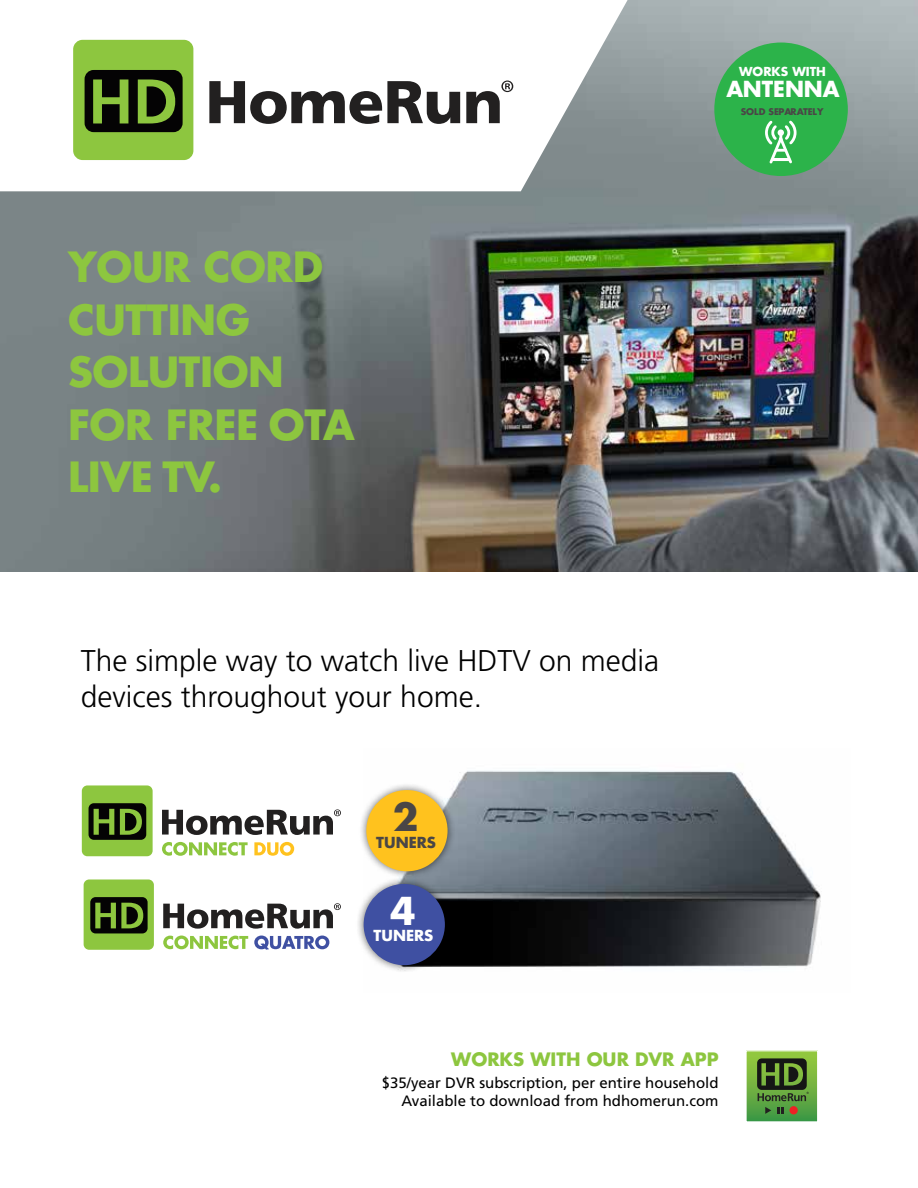
<style>
.page{position:relative;width:918px;height:1188px;background:#fff}
.page>*{position:absolute;margin:0;border:0;box-sizing:border-box;transform-origin:0 0}
.t1{font:700 40.5px/52.5px "Futura";letter-spacing:-.01em;color:#8dc63f}
.t2{font:700 37.35px "Futura";color:#4a4646}
.t3{font:700 37.35px "Futura";color:#fff}
.t4{font:300 30px/36px "Frutiger";color:#000}
.t5{font:700 21.6px "Futura";color:#fff}
.t6{font:700 18px "Futura";color:#8dc63f}
.t7{font:15px/18px "Frutiger LT Std";color:#000;text-align:right}
.t8{font:700 14.85px "Futura";color:#4a4646}
.t9{font:700 14.85px "Futura";color:#fff}
.t10{font:700 12.15px "Futura";color:#fff}
.t11{font:700 9px "Futura";color:#4a4646}
</style>
<div class="page">
<img style="left:0;top:0;width:918px;height:571px">
<svg style="left:0;top:0;width:638px;height:191px"></svg>
<div style="left:73px;top:40px;width:120px;height:120px;background:#8dc63f;border-radius:9px"></div>
<svg style="left:85px;top:70px;width:98px;height:62px"></svg>
<svg style="left:209px;top:81px;width:251px;height:43px"></svg>
<svg style="left:466px;top:81px;width:47px;height:42px"></svg>
<svg style="left:162px;top:842px;width:86px;height:14px"></svg>
<svg style="left:254px;top:842px;width:40px;height:14px"></svg>
<div style="left:82px;top:785px;width:71px;height:71px;background:#8dc63f;border-radius:6px"></div>
<svg style="left:89px;top:803px;width:57px;height:37px"></svg>
<svg style="left:162px;top:809px;width:179px;height:26px"></svg>
<svg style="left:163px;top:936px;width:85px;height:13px"></svg>
<svg style="left:254px;top:936px;width:75px;height:14px"></svg>
<div style="left:84px;top:879px;width:70px;height:71px;background:#8dc63f;border-radius:6px"></div>
<svg style="left:90px;top:897px;width:58px;height:36px"></svg>
<svg style="left:163px;top:903px;width:178px;height:26px"></svg>
<img style="left:453px;top:770px;width:368px;height:197px">
<div style="left:358px;top:782px;width:98px;height:98px;background:#000;opacity:.58"></div>
<div style="left:366px;top:790px;width:82px;height:81px;background:#ffc21e;border-radius:50%"></div>
<div style="left:355px;top:876px;width:98px;height:97px;background:#000;opacity:.58"></div>
<div style="left:364px;top:884px;width:81px;height:81px;background:#3f50a2;border-radius:50%"></div>
<div style="left:746px;top:1051px;width:72px;height:71px;background:linear-gradient(to bottom,#9ecc3d,#419745)"></div>
<div style="left:746px;top:1050px;width:72px;height:72px;border:1px solid #fff"></div>
<svg style="left:765px;top:1107px;width:6px;height:7px"></svg>
<svg style="left:777px;top:1107px;width:7px;height:7px"></svg>
<div style="left:789px;top:1106px;width:9px;height:8px;background:#ed2124;border-radius:50%"></div>
<svg style="left:757px;top:1058px;width:52px;height:43px;background:#425d29"></svg>
<div style="left:714px;top:43px;width:134px;height:133px;background:#2cb34a;border-radius:50%"></div>
<svg style="left:765px;top:120px;width:32px;height:44px"></svg>
<hr style="left:773px;top:158px;width:16px;height:3px;background:#fff">
<h1 class="t1" style="left:68px;top:240px;width:288px">YOUR CORD<br>CUTTING<br>SOLUTION<br>FOR FREE OTA<br>LIVE TV.</h1>
<p class="t10" style="left:739px;top:63px;width:88px">WORKS WITH</p>
<h3 class="t5" style="left:726px;top:74px;width:115px">ANTENNA</h3>
<p class="t11" style="left:741px;top:106px;width:84px">SOLD SEPARATELY</p>
<h3 class="t4" style="left:81px;top:643px;width:580px">The simple way to watch live HDTV on media devices throughout your home.</h3>
<h2 class="t2" style="left:393px;top:791px;width:27px">2</h2>
<p class="t8" style="left:376px;top:832px;width:61px">TUNERS</p>
<h2 class="t3" style="left:390px;top:885px;width:27px">4</h2>
<p class="t9" style="left:374px;top:926px;width:61px">TUNERS</p>
<p class="t6" style="left:451px;top:1047px;width:269px">WORKS WITH OUR DVR APP</p>
<p class="t7" style="left:382px;top:1074px;width:338px">$35/year DVR subscription, per entire household<br>Available to download from hdhomerun.com</p>
</div>
